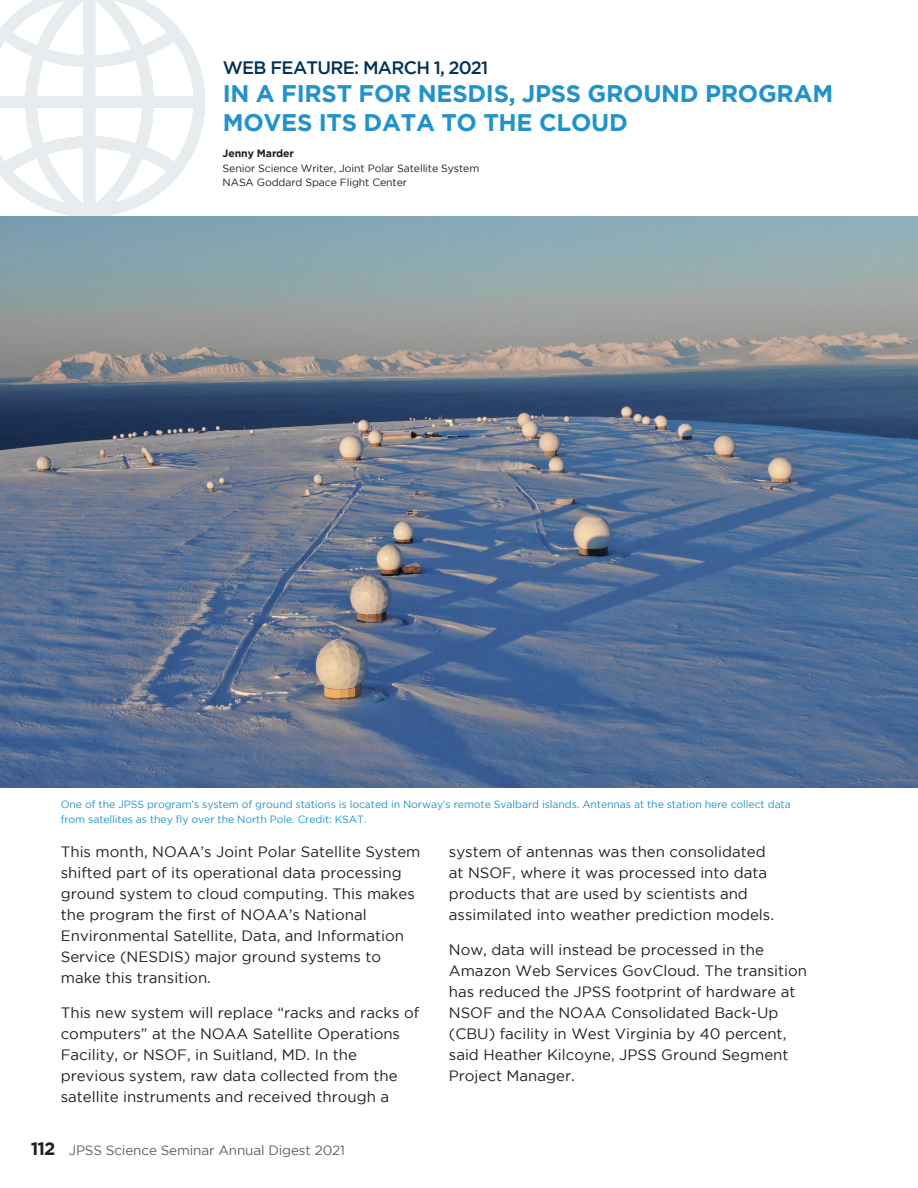
<style>
.page{position:relative;width:918px;height:1188px;background:#fff}
.page>*{position:absolute;margin:0;border:0;box-sizing:border-box;transform-origin:0 0}
.Web_Articles_Header{font:700 24px/28.5px "Gotham";letter-spacing:-.01em;color:#2293ca}
.Web_Feature{font:500 18px "Gotham";letter-spacing:-.035em;color:#003155}
.Body{font:15px/21px "Gotham";color:#231f20}
.t1{font:13.5px "Gotham";letter-spacing:-.01em;color:#636366}
.t2{font:10.5px/14.2px "Gotham";letter-spacing:-.01em;color:#2293ca}
.t3{font:10.5px "Gotham";letter-spacing:-.01em;color:#231f20}
.t4{font:700 10.5px "Gotham";letter-spacing:-.01em;color:#231f20}
.s1{font-weight:700;font-size:18px;color:#231f20}
</style>
<div class="page">
<img style="left:0;top:0;width:205px;height:217px">
<img style="left:0;top:217px;width:918px;height:570px">
<h3 class="Web_Feature" style="left:223px;top:57px;width:267px">WEB FEATURE: MARCH 1, 2021</h3>
<h2 class="Web_Articles_Header" style="left:223px;top:79px;width:612px">IN A FIRST FOR NESDIS, JPSS GROUND PROGRAM<br>MOVES ITS DATA TO THE CLOUD</h2>
<h6 class="t4" style="left:223px;top:148px;width:73px">Jenny Marder</h6>
<h6 class="t3" style="left:223px;top:162px;width:258px">Senior Science Writer, Joint Polar Satellite System</h6>
<h6 class="t3" style="left:223px;top:176px;width:186px">NASA Goddard Space Flight Center</h6>
<h6 class="t2" style="left:61px;top:797px;width:732px">One of the JPSS program’s system of ground stations is located in Norway’s remote Svalbard islands. Antennas at the station here collect data from satellites as they fly over the North Pole. Credit: KSAT.</h6>
<p class="Body" style="left:61px;top:841px;width:361px">This month, NOAA’s Joint Polar Satellite System shifted part of its operational data processing ground system to cloud computing. This makes the program the first of NOAA’s National Environmental Satellite, Data, and Information Service (NESDIS) major ground systems to make this transition.</p>
<p class="Body" style="left:61px;top:1002px;width:360px">This new system will replace “racks and racks of computers” at the NOAA Satellite Operations Facility, or NSOF, in Suitland, MD. In the previous system, raw data collected from the satellite instruments and received through a</p>
<p class="Body" style="left:449px;top:841px;width:327px">system of antennas was then consolidated at NSOF, where it was processed into data products that are used by scientists and assimilated into weather prediction models.</p>
<p class="Body" style="left:449px;top:939px;width:360px">Now, data will instead be processed in the Amazon Web Services GovCloud. The transition has reduced the JPSS footprint of hardware at NSOF and the NOAA Consolidated Back-Up (CBU) facility in West Virginia by 40 percent, said Heather Kilcoyne, JPSS Ground Segment Project Manager.</p>
<p class="t1" style="left:31px;top:1143px;width:316px"><span class="s1">112</span> JPSS Science Seminar Annual Digest 2021</p>
</div>
